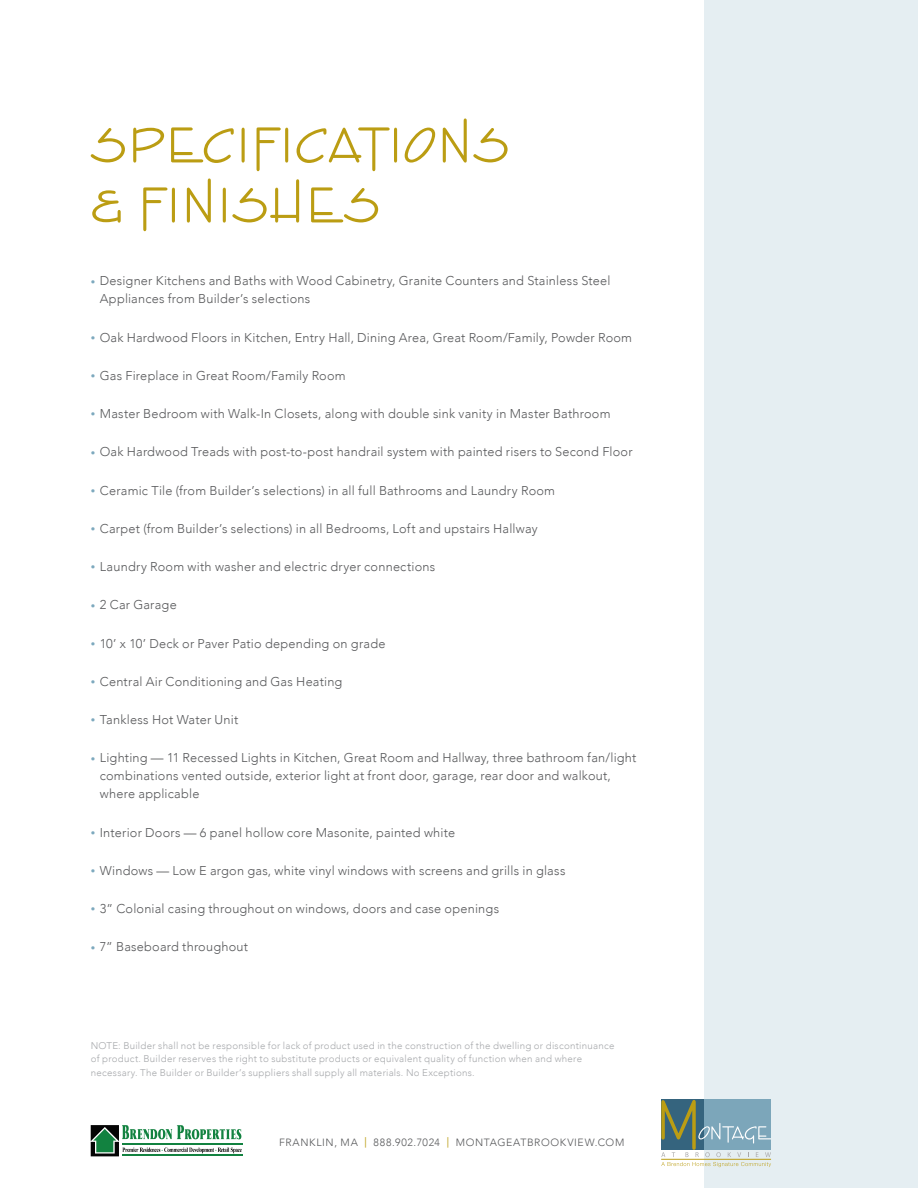
<style>
.page{position:relative;width:918px;height:1188px;background:#fff}
.page>*{position:absolute;margin:0;border:0;box-sizing:border-box;transform-origin:0 0}
.t1{font:52.5px/60px "Enviro Plain";letter-spacing:.045em;color:#bb9d13}
.t2{font:300 12.75px/18px "Avenir";letter-spacing:.015em;color:#58595b}
.t3{font:300 10.5px "Avenir";letter-spacing:.06em;color:#58595b}
.t4{font:300 9.75px/13.5px "Avenir";letter-spacing:.025em;color:#a7a9ac}
.s1{font-size:9px;color:#7da9be}
.s2{font-weight:400;color:#bb9d13}
</style>
<div class="page">
<div style="left:704px;top:0;width:214px;height:1188px;background:#e5eef2"></div>
<svg style="left:661px;top:1100px;width:110px;height:67px"></svg>
<svg style="left:91px;top:1125px;width:151px;height:31px"></svg>
<h1 class="t1" style="left:91px;top:114px;width:419px">SPECIFICATIONS &amp; FINISHES</h1>
<p class="t2" style="left:100px;top:272px;width:512px;text-indent:-9px"><span class="s1">•</span> Designer Kitchens and Baths with Wood Cabinetry, Granite Counters and Stainless Steel<br>Appliances from Builder’s selections</p>
<p class="t2" style="left:91px;top:328px;width:543px"><span class="s1">•</span> Oak Hardwood Floors in Kitchen, Entry Hall, Dining Area, Great Room/Family, Powder Room</p>
<p class="t2" style="left:91px;top:366px;width:256px"><span class="s1">•</span> Gas Fireplace in Great Room/Family Room</p>
<p class="t2" style="left:91px;top:405px;width:521px"><span class="s1">•</span> Master Bedroom with Walk-In Closets, along with double sink vanity in Master Bathroom</p>
<p class="t2" style="left:91px;top:443px;width:543px"><span class="s1">•</span> Oak Hardwood Treads with post-to-post handrail system with painted risers to Second Floor</p>
<p class="t2" style="left:91px;top:481px;width:466px"><span class="s1">•</span> Ceramic Tile (from Builder’s selections) in all full Bathrooms and Laundry Room</p>
<p class="t2" style="left:91px;top:519px;width:448px"><span class="s1">•</span> Carpet (from Builder’s selections) in all Bedrooms, Loft and upstairs Hallway</p>
<p class="t2" style="left:91px;top:558px;width:346px"><span class="s1">•</span> Laundry Room with washer and electric dryer connections</p>
<p class="t2" style="left:91px;top:596px;width:88px"><span class="s1">•</span> 2 Car Garage</p>
<p class="t2" style="left:91px;top:634px;width:296px"><span class="s1">•</span> 10’ x 10’ Deck or Paver Patio depending on grade</p>
<p class="t2" style="left:91px;top:672px;width:253px"><span class="s1">•</span> Central Air Conditioning and Gas Heating</p>
<p class="t2" style="left:91px;top:711px;width:149px"><span class="s1">•</span> Tankless Hot Water Unit</p>
<p class="t2" style="left:100px;top:749px;width:538px;text-indent:-9px"><span class="s1">•</span> Lighting — 11 Recessed Lights in Kitchen, Great Room and Hallway, three bathroom fan/light combinations vented outside, exterior light at front door, garage, rear door and walkout, where applicable</p>
<p class="t2" style="left:91px;top:823px;width:366px"><span class="s1">•</span> Interior Doors — 6 panel hollow core Masonite, painted white</p>
<p class="t2" style="left:91px;top:861px;width:476px"><span class="s1">•</span> Windows — Low E argon gas, white vinyl windows with screens and grills in glass</p>
<p class="t2" style="left:91px;top:900px;width:410px"><span class="s1">•</span> 3” Colonial casing throughout on windows, doors and case openings</p>
<p class="t2" style="left:91px;top:938px;width:159px"><span class="s1">•</span> 7” Baseboard throughout</p>
<p class="t4" style="left:91px;top:1039px;width:525px">NOTE: Builder shall not be responsible for lack of product used in the construction of the dwelling or discontinuance of product. Builder reserves the right to substitute products or equivalent quality of function when and where necessary. The Builder or Builder’s suppliers shall supply all materials. No Exceptions.</p>
<p class="t3" style="left:279px;top:1136px;width:347px">FRANKLIN, MA <span class="s2">|</span> 888.902.7024 <span class="s2">|</span> MONTAGEATBROOKVIEW.COM</p>
</div>
